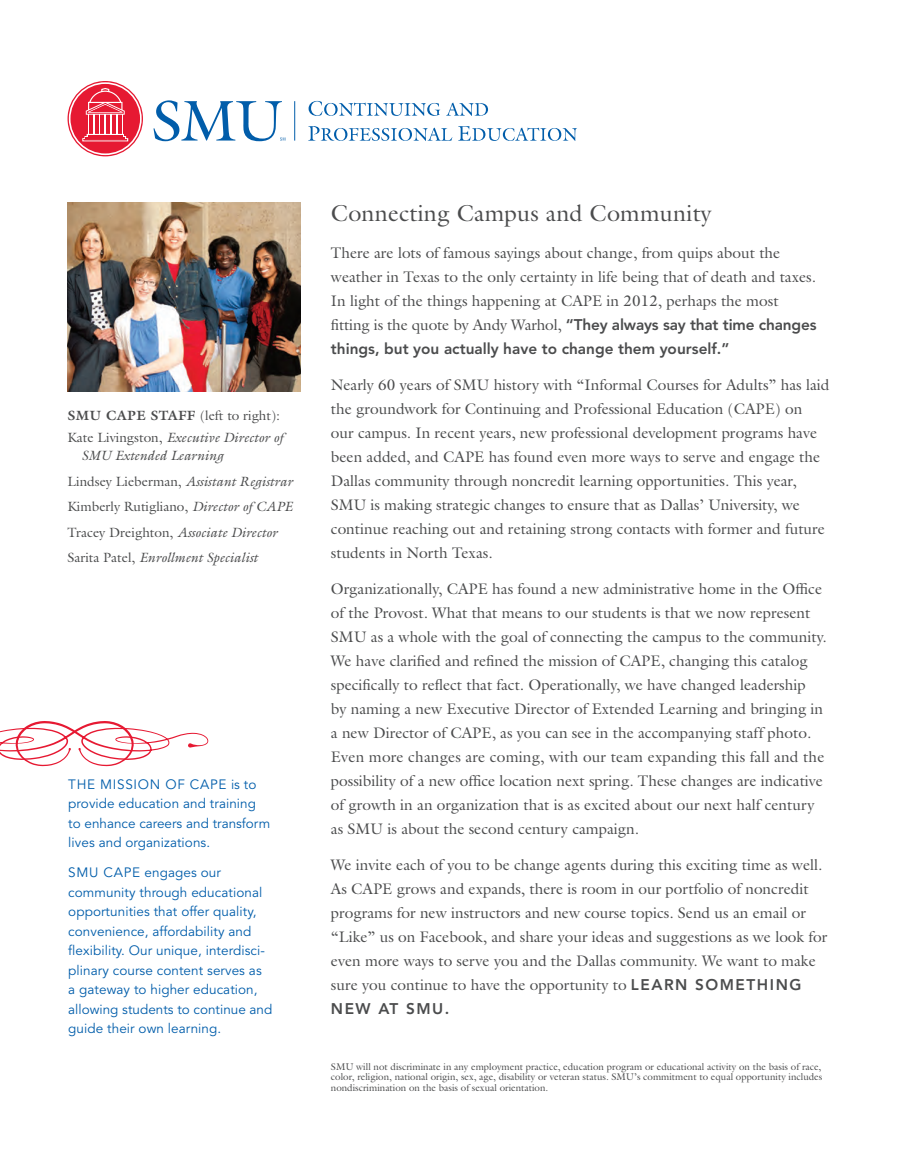
<style>
.page{position:relative;width:905px;height:1161px;background:#fff}
.page>*{position:absolute;margin:0;border:0;box-sizing:border-box;transform-origin:0 0}
.t1{font:23.25px "Galliard";letter-spacing:.01em;color:#4b4c4d}
.section_intro{font:15.3px/24px "Galliard";color:#4b4c4d}
.course_title_name{font:13.5px/19.5px "Avenir LT Std";letter-spacing:.005em;color:#015daa}
.t2{font:italic 13.5px "Galliard";color:#4b4c4d}
.t3{font:13.5px "Galliard";color:#4b4c4d}
.t4{font:9.75px/10.5px "Galliard";color:#4b4c4d;text-align:justify}
.s1{font-weight:700}
.s2{font-style:normal}
.s3{font-style:italic}
.s4{font-family:"Avenir LT Std";font-weight:800}
</style>
<div class="page">
<img style="left:68px;top:202px;width:233px;height:190px">
<svg style="left:308px;top:101px;width:132px;height:15px"></svg>
<svg style="left:446px;top:102px;width:42px;height:14px"></svg>
<svg style="left:308px;top:126px;width:144px;height:15px"></svg>
<svg style="left:458px;top:126px;width:119px;height:15px"></svg>
<svg style="left:153px;top:100px;width:132px;height:41px"></svg>
<svg style="left:294px;top:101px;width:1px;height:40px"></svg>
<svg style="left:67px;top:81px;width:76px;height:75px;background:#e9384e"></svg>
<div style="left:69px;top:82px;width:73px;height:73px;border:2px solid #fff;border-radius:50%"></div>
<svg style="left:82px;top:87px;width:47px;height:55px;background:#eb4d61"></svg>
<svg style="left:0;top:721px;width:208px;height:45px"></svg>
<p class="t3" style="left:68px;top:407px;width:214px"><span class="s1">SMU CAPE STAFF</span> (left to right):</p>
<p class="t2" style="left:68px;top:429px;width:217px"><span class="s2">Kate Livingston,</span> Executive Director of</p>
<p class="t2" style="left:82px;top:447px;width:143px">SMU Extended Learning</p>
<p class="t2" style="left:68px;top:473px;width:227px"><span class="s2">Lindsey Lieberman,</span> Assistant Registrar</p>
<p class="t3" style="left:68px;top:498px;width:226px">Kimberly Rutigliano, <span class="s3">Director of CAPE</span></p>
<p class="t2" style="left:68px;top:524px;width:211px"><span class="s2">Tracey Dreighton,</span> Associate Director</p>
<p class="t2" style="left:68px;top:549px;width:192px"><span class="s2">Sarita Patel,</span> Enrollment Specialist</p>
<p class="course_title_name" style="left:68px;top:775px;width:203px">THE MISSION OF CAPE is to provide education and training to enhance careers and transform lives and organizations.</p>
<p class="course_title_name" style="left:68px;top:863px;width:198px">SMU CAPE engages our community through educational opportunities that offer quality, convenience, affordability and flexibility. Our unique, interdisci&shy;plinary course content serves as a gateway to higher education,</p>
<p class="course_title_name" style="left:68px;top:1000px;width:205px">allowing students to continue and guide their own learning.</p>
<p class="t1" style="left:331px;top:198px;width:382px">Connecting Campus and Community</p>
<p class="section_intro" style="left:331px;top:241px;width:487px">There are lots of famous sayings about change, from quips about the weather in Texas to the only certainty in life being that of death and taxes.<br>In light of the things happening at CAPE in 2012, perhaps the most fitting is the quote by Andy Warhol, <span class="s4">“They always say that time changes things, but you actually have to change them yourself.”</span></p>
<p class="section_intro" style="left:331px;top:373px;width:500px">Nearly 60 years of SMU history with “Informal Courses for Adults” has laid the groundwork for Continuing and Professional Education (CAPE) on<br>our campus. In recent years, new professional development programs have been added, and CAPE has found even more ways to serve and engage the Dallas community through noncredit learning opportunities. This year, SMU is making strategic changes to ensure that as Dallas’ University, we continue reaching out and retaining strong contacts with former and future students in North Texas.</p>
<p class="section_intro" style="left:331px;top:577px;width:497px">Organizationally, CAPE has found a new administrative home in the Office of the Provost. What that means to our students is that we now represent SMU as a whole with the goal of connecting the campus to the community.<br>We have clarified and refined the mission of CAPE, changing this catalog specifically to reflect that fact. Operationally, we have changed leadership<br>by naming a new Executive Director of Extended Learning and bringing in a new Director of CAPE, as you can see in the accompanying staff photo.<br>Even more changes are coming, with our team expanding this fall and the possibility of a new office location next spring. These changes are indicative of growth in an organization that is as excited about our next half century as SMU is about the second century campaign.</p>
<p class="section_intro" style="left:331px;top:853px;width:498px">We invite each of you to be change agents during this exciting time as well.<br>As CAPE grows and expands, there is room in our portfolio of noncredit programs for new instructors and new course topics. Send us an email or “Like” us on Facebook, and share your ideas and suggestions as we look for even more ways to serve you and the Dallas community. We want to make sure you continue to have the opportunity to <span class="s4">LEARN SOMETHING NEW AT SMU.</span></p>
<p class="t4" style="left:331px;top:1061px;width:493px">SMU will not discriminate in any employment practice, education program or educational activity on the basis of race, color, religion, national origin, sex, age, disability or veteran status. SMU’s commitment to equal opportunity includes nondiscrimination on the basis of sexual orientation.</p>
</div>
